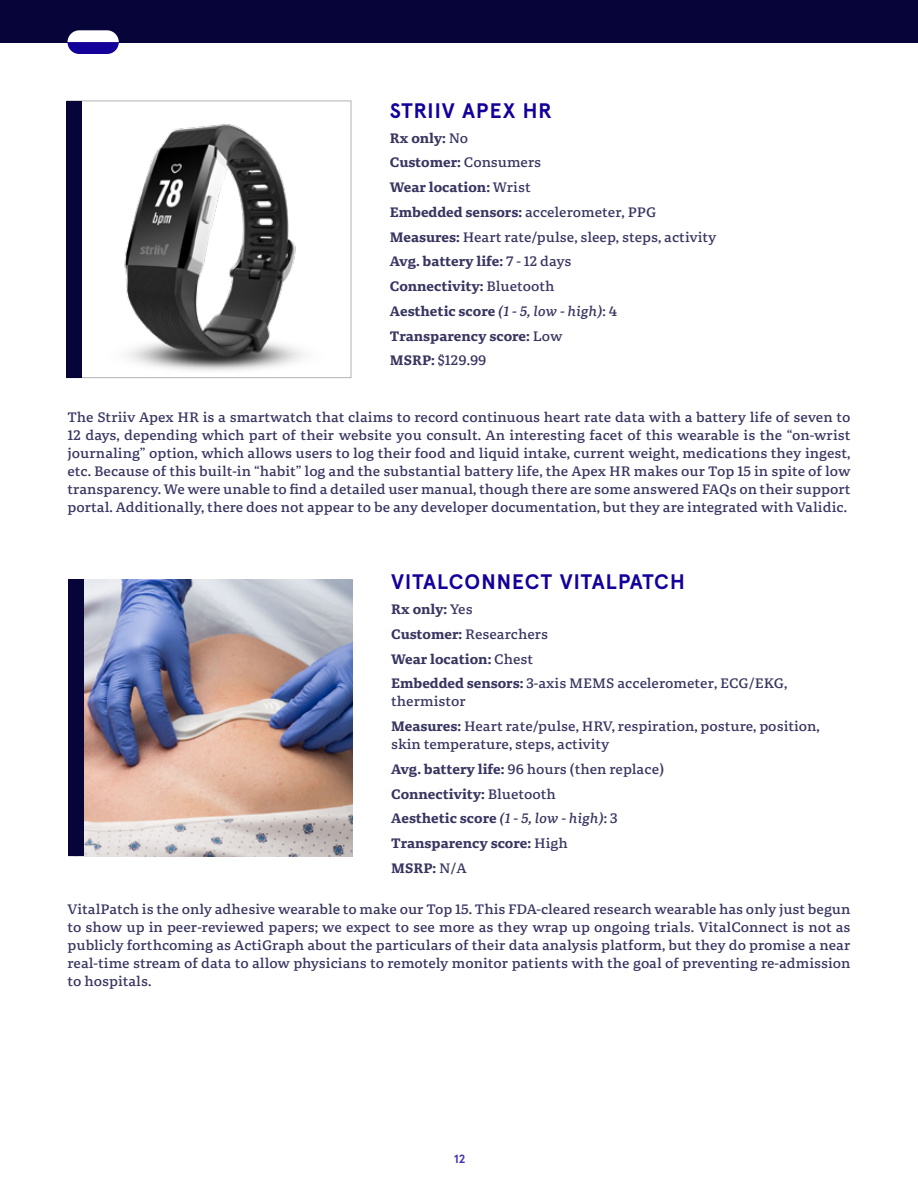
<style>
.page{position:relative;width:918px;height:1188px;background:#fff}
.page>*{position:absolute;margin:0;border:0;box-sizing:border-box;transform-origin:0 0}
.t1{font:700 21px "Apercu";letter-spacing:.04em;color:#13009b}
.t2{font:13.5px/18px "Portada Text Bk";color:#383661}
.t3{font:700 13.5px/24.8px "Portada Text";color:#383661}
.t4{font:700 12px "Apercu Pro";color:#4233af}
.s1{font-family:"Portada Text Bk";font-weight:400}
.s2{font-family:"Portada Text";font-weight:700}
.s3{font-family:"Portada Text Bk";font-weight:400;font-style:italic}
</style>
<div class="page">
<div style="left:0;top:0;width:918px;height:43px;background:#060439"></div>
<img style="left:124px;top:124px;width:180px;height:247px">
<div style="left:67px;top:101px;width:284px;height:277px;border:1px solid #b3b3b3"></div>
<div style="left:67px;top:101px;width:15px;height:277px;background:#060439"></div>
<img style="left:83px;top:580px;width:269px;height:276px">
<div style="left:68px;top:580px;width:15px;height:276px;background:#060439"></div>
<svg style="left:67px;top:30px;width:52px;height:24px"></svg>
<h1 class="t1" style="left:390px;top:94px;width:164px">STRIIV APEX HR</h1>
<p class="t3" style="left:390px;top:125px;width:153px">Rx only: <span class="s1">No<br></span>Customer: <span class="s1">Consumers<br></span>Wear location: <span class="s1">Wrist</span></p>
<p class="t2" style="left:390px;top:199px;width:328px;line-height:24.8px"><span class="s2">Embedded sensors:</span> accelerometer, PPG<br><span class="s2">Measures:</span> Heart rate/pulse, sleep, steps, activity</p>
<p class="t3" style="left:390px;top:249px;width:229px">Avg. battery life: <span class="s1">7 - 12 days<br></span>Connectivity: <span class="s1">Bluetooth<br></span>Aesthetic score <span class="s3">(1 - 5, low - high)</span><span class="s1">: 4<br></span>Transparency score: <span class="s1">Low</span></p>
<p class="t2" style="left:390px;top:351px;width:98px"><span class="s2">MSRP:</span> $129.99</p>
<p class="t2" style="left:68px;top:408px;width:785px;text-align:justify">The Striiv Apex HR is a smartwatch that claims to record continuous heart rate data with a battery life of seven to 12 days, depending which part of their website you consult. An interesting facet of this wearable is the “on-wrist journaling” option, which allows users to log their food and liquid intake, current weight, medications they ingest, etc. Because of this built-in “habit” log and the substantial battery life, the Apex HR makes our Top 15 in spite of low transparency. We were unable to find a detailed user manual, though there are some answered FAQs on their support portal. Additionally, there does not appear to be any developer documentation, but they are integrated with Validic.</p>
<h1 class="t1" style="left:391px;top:566px;width:295px">VITALCONNECT VITALPATCH</h1>
<p class="t3" style="left:391px;top:597px;width:83px">Rx only: <span class="s1">Yes</span></p>
<p class="t2" style="left:391px;top:625px;width:158px"><span class="s2">Customer:</span> Researchers</p>
<p class="t3" style="left:391px;top:646px;width:143px">Wear location: <span class="s1">Chest</span></p>
<p class="t2" style="left:391px;top:674px;width:398px"><span class="s2">Embedded sensors:</span> 3-axis MEMS accelerometer, ECG/EKG, thermistor</p>
<p class="t2" style="left:391px;top:717px;width:430px"><span class="s2">Measures:</span> Heart rate/pulse, HRV, respiration, posture, position, skin temperature, steps, activity</p>
<p class="t2" style="left:391px;top:760px;width:275px"><span class="s2">Avg. battery life:</span> 96 hours (then replace)</p>
<p class="t3" style="left:391px;top:781px;width:228px">Connectivity: <span class="s1">Bluetooth<br></span>Aesthetic score <span class="s3">(1 - 5, low - high)</span><span class="s1">: 3<br></span>Transparency score: <span class="s1">High<br></span>MSRP: <span class="s1">N/A</span></p>
<p class="t2" style="left:67px;top:900px;width:785px;text-align:justify">VitalPatch is the only adhesive wearable to make our Top 15. This FDA-cleared research wearable has only just begun to show up in peer-reviewed papers; we expect to see more as they wrap up ongoing trials. VitalConnect is not as publicly forthcoming as ActiGraph about the particulars of their data analysis platform, but they do promise a near real-time stream of data to allow physicians to remotely monitor patients with the goal of preventing re-admission to hospitals.</p>
<p class="t4" style="left:454px;top:1150px;width:13px">12</p>
</div>
